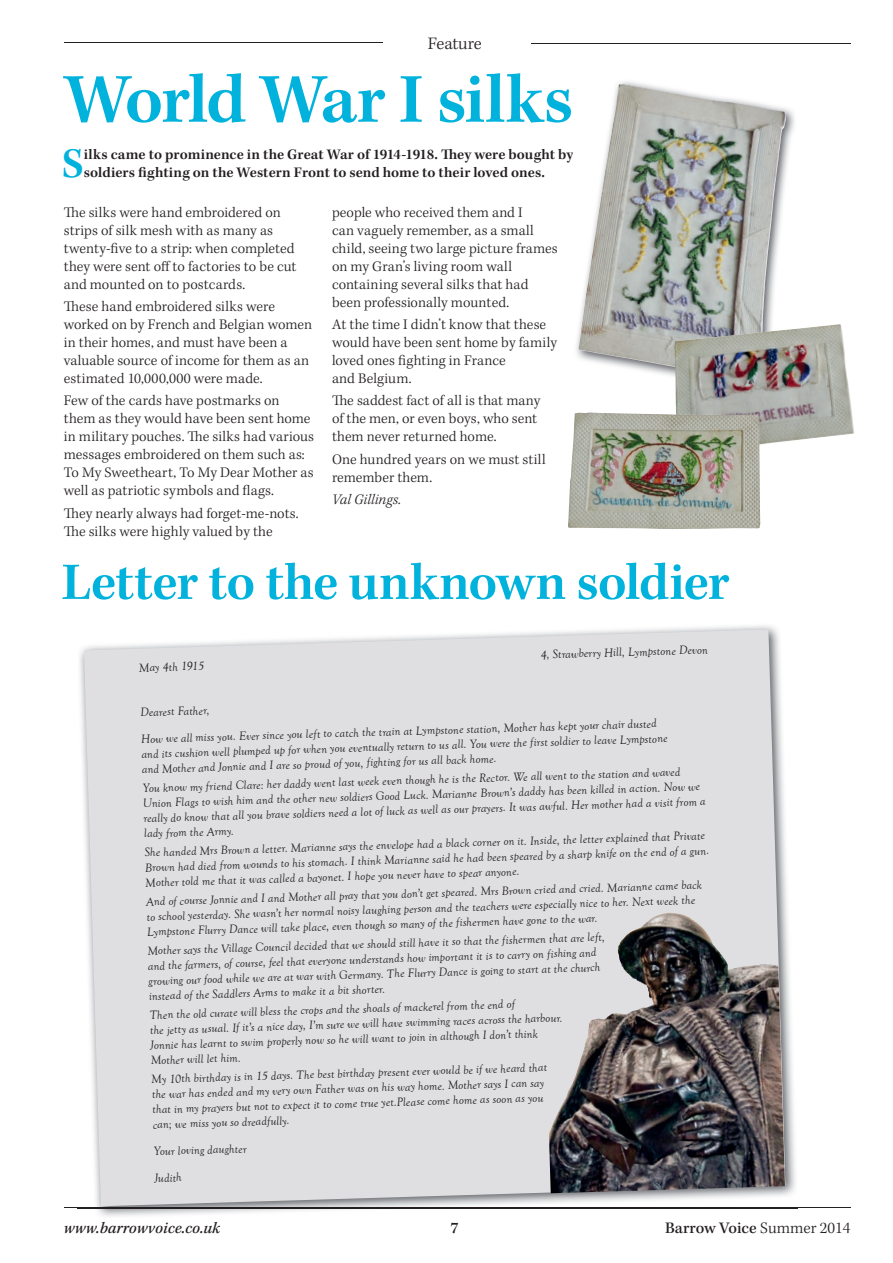
<style>
.page{position:relative;width:893px;height:1263px;background:#fff}
.page>*{position:absolute;margin:0;border:0;box-sizing:border-box;transform-origin:0 0}
.t1{font:600 72px "Kepler Std";letter-spacing:-.03em;color:#00b2dc}
.t2{font:600 54px "Kepler Std";letter-spacing:-.015em;color:#00b2dc}
.t3{font:600 43.5px "Kepler Std";color:#00b2dc}
.t4{font:300 18px "Kepler Std";color:#231f20}
.t5{font:italic 500 16.5px "Kepler Std";color:#231f20}
.t6{font:500 16.5px "Kepler Std";color:#231f20}
.t7{font:600 16.5px "Kepler Std";color:#231f20}
.t8{font:300 15px/18px "Kepler Std";letter-spacing:.005em;color:#231f20}
.t9{font:600 15px/18px "Kepler Std";letter-spacing:.005em;color:#231f20}
.t10{font:italic 300 15px "Kepler Std";letter-spacing:.005em;color:#231f20}
.t11{font:italic 12.3px/14.9px "Goudy Old Style T";color:#231f20}
.s1{font-weight:300}
</style>
<div class="page">
<hr style="left:64px;top:1208px;width:786px;height:1px;background:#231f20">
<hr style="left:64px;top:42px;width:320px;height:1px;background:#231f20">
<hr style="left:531px;top:43px;width:319px;height:1px;background:#231f20">
<img style="left:576px;top:81px;width:219px;height:276px">
<img style="left:579px;top:84px;width:152px;height:292px">
<img style="left:674px;top:328px;width:131px;height:86px">
<img style="left:568px;top:413px;width:164px;height:116px">
<img style="left:78px;top:625px;width:720px;height:592px">
<img style="left:78px;top:1208px;width:720px;height:1px">
<svg style="left:84px;top:629px;width:701px;height:577px;background:#cecdcf"></svg>
<img style="left:617px;top:913px;width:48px;height:99px">
<h3 class="t4" style="left:429px;top:33px;width:54px">Header</h3>
<h3 class="t4" style="left:428px;top:33px;width:55px">Feature</h3>
<h1 class="t1" style="left:64px;top:58px;width:511px">World War I silks</h1>
<h3 class="t3" style="left:62px;top:139px;width:24px">S</h3>
<p class="t9" style="left:84px;top:146px;width:491px">ilks came to prominence in the Great War of 1914-1918. They were bought by soldiers fighting on the Western Front to send home to their loved ones.</p>
<p class="t8" style="left:64px;top:204px;width:234px">The silks were hand embroidered on strips of silk mesh with as many as twenty-five to a strip: when completed they were sent off to factories to be cut and mounted on to postcards.</p>
<p class="t8" style="left:64px;top:298px;width:250px">These hand embroidered silks were worked on by French and Belgian women in their homes, and must have been a valuable source of income for them as an estimated 10,000,000 were made.</p>
<p class="t8" style="left:64px;top:392px;width:252px">Few of the cards have postmarks on them as they would have been sent home in military pouches. The silks had various messages embroidered on them such as:<br>To My Sweetheart, To My Dear Mother as well as patriotic symbols and flags.</p>
<p class="t8" style="left:64px;top:504px;width:236px">They nearly always had forget-me-nots.<br>The silks were highly valued by the</p>
<p class="t8" style="left:332px;top:204px;width:227px">people who received them and I<br>can vaguely remember, as a small child, seeing two large picture frames on my Gran’s living room wall containing several silks that had been professionally mounted.</p>
<p class="t8" style="left:332px;top:316px;width:227px">At the time I didn’t know that these would have been sent home by family loved ones fighting in France<br>and Belgium.</p>
<p class="t8" style="left:332px;top:392px;width:210px">The saddest fact of all is that many of the men, or even boys, who sent them never returned home.</p>
<p class="t8" style="left:332px;top:450px;width:215px">One hundred years on we must still remember them.</p>
<p class="t10" style="left:332px;top:490px;width:71px">Val Gillings.</p>
<h2 class="t2" style="left:62px;top:551px;width:669px">Letter to the unknown soldier</h2>
<p class="t11" style="left:139px;top:660px;width:67px;rotate:-2deg">May 4th 1915</p>
<p class="t11" style="left:540px;top:648px;width:169px;rotate:-2deg">4, Strawberry Hill, Lympstone Devon</p>
<p class="t11" style="left:140px;top:705px;width:71px;rotate:-2deg">Dearest Father,</p>
<p class="t11" style="left:141px;top:733px;width:528px;rotate:-2deg">How we all miss you. Ever since you left to catch the train at Lympstone station, Mother has kept your chair dusted and its cushion well plumped up for when you eventually return to us all. You were the first soldier to leave Lympstone and Mother and Jonnie and I are so proud of you, fighting for us all back home.</p>
<p class="t11" style="left:142px;top:782px;width:564px;rotate:-2deg">You know my friend Clare: her daddy went last week even though he is the Rector. We all went to the station and waved Union Flags to wish him and the other new soldiers Good Luck. Marianne Brown’s daddy has been killed in action. Now we really do know that all you brave soldiers need a lot of luck as well as our prayers. It was awful. Her mother had a visit from a lady from the Army.</p>
<p class="t11" style="left:144px;top:847px;width:566px;rotate:-2deg">She handed Mrs Brown a letter. Marianne says the envelope had a black corner on it. Inside, the letter explained that Private<br>Brown had died from wounds to his stomach. I think Marianne said he had been speared by a sharp knife on the end of a gun.<br>Mother told me that it was called a bayonet. I hope you never have to spear anyone.</p>
<p class="t11" style="left:146px;top:896px;width:558px;rotate:-2deg">And of course Jonnie and I and Mother all pray that you don’t get speared. Mrs Brown cried and cried. Marianne came back to school yesterday. She wasn’t her normal noisy laughing person and the teachers were especially nice to her. Next week the<br>Lympstone Flurry Dance will take place, even though so many of the fishermen have gone to the war.</p>
<p class="t11" style="left:147px;top:945px;width:459px;rotate:-2deg">Mother says the Village Council decided that we should still have it so that the fishermen that are left, and the farmers, of course, feel that everyone understands how important it is to carry on fishing and growing our food while we are at war with Germany. The Flurry Dance is going to start at the church instead of the Saddlers Arms to make it a bit shorter.</p>
<p class="t11" style="left:149px;top:1009px;width:414px;rotate:-2deg">Then the old curate will bless the crops and the shoals of mackerel from the end of<br>the jetty as usual. If it’s a nice day, I’m sure we will have swimming races across the harbour.<br>Jonnie has learnt to swim properly now so he will want to join in although I don’t think Mother will let him.</p>
<p class="t11" style="left:151px;top:1073px;width:397px;rotate:-2deg">My 10th birthday is in 15 days. The best birthday present ever would be if we heard that the war has ended and my very own Father was on his way home. Mother says I can say that in my prayers but not to expect it to come true yet.Please come home as soon as you can; we miss you so dreadfully.</p>
<p class="t11" style="left:153px;top:1138px;width:95px;line-height:26.7px;rotate:-2deg">Your loving daughter<br>Judith</p>
<h3 class="t5" style="left:64px;top:1218px;width:158px">www.barrowvoice.co.uk</h3>
<h3 class="t6" style="left:665px;top:1218px;width:187px">Barrow Voice <span class="s1">Summer 2014</span></h3>
<h3 class="t7" style="left:451px;top:1218px;width:10px">7</h3>
</div>
